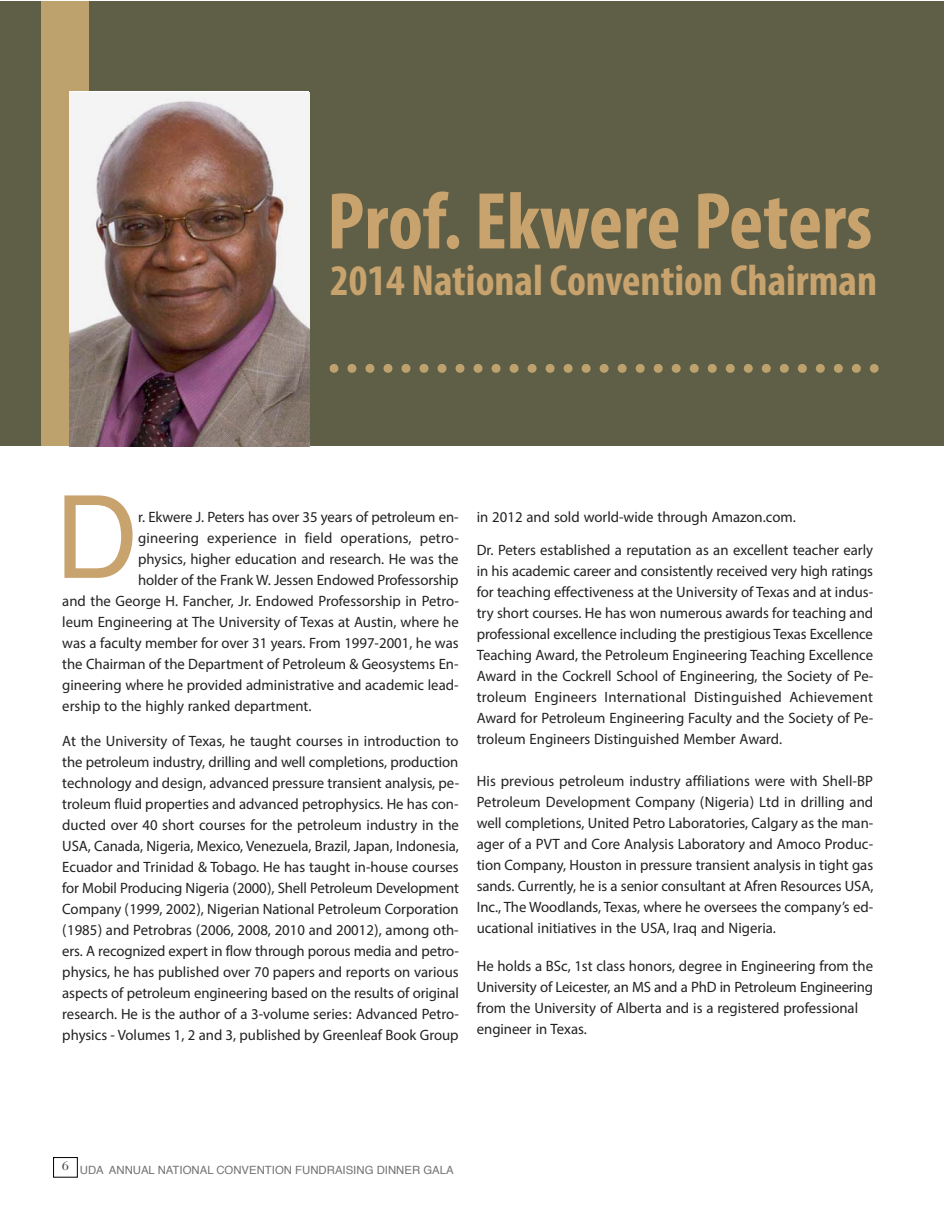
<style>
.page{position:relative;width:945px;height:1215px;background:#fff}
.page>*{position:absolute;margin:0;border:0;box-sizing:border-box;transform-origin:0 0}
.t1{font:114.9px "Helvetica";color:#c8a36e}
.t2{font:700 condensed 81.3px "Myriad Pro";letter-spacing:-.005em;color:#c8a36e}
.t3{font:700 condensed 43.8px "Myriad Pro";color:#c8a36e}
.t4{font:21px/21px "Myriad Arabic";color:#232122;text-align:justify}
.t5{font:13.2px "Bodoni Std";color:#464545}
.t6{font:11.4px "Helvetica";color:#747374}
</style>
<div class="page">
<div style="left:0;top:1px;width:944px;height:445px;background:#5f5e46"></div>
<div style="left:53px;top:1157px;width:25px;height:20px;border:1px solid #000"></div>
<div style="left:41px;top:1px;width:48px;height:445px;background:#bea26d"></div>
<svg style="left:329px;top:364px;width:550px;height:9px"></svg>
<img style="left:70px;top:93px;width:239px;height:353px">
<h2 class="t2" style="left:327px;top:187px;width:547px">Prof. Ekwere Peters</h2>
<h3 class="t3" style="left:330px;top:262px;width:549px">2014 National Convention Chairman</h3>
<h1 class="t1" style="left:55px;top:489px;width:84px">D</h1>
<p class="t4" style="left:138px;top:508px;width:322px">r. Ekwere J. Peters has over 35 years of petroleum en-</p>
<p class="t4" style="left:138px;top:529px;width:322px">gineering experience in field operations, petro-</p>
<p class="t4" style="left:138px;top:550px;width:322px">physics, higher education and research. He was the</p>
<p class="t4" style="left:138px;top:571px;width:322px">holder of the Frank W. Jessen Endowed Professorship</p>
<p class="t4" style="left:62px;top:592px;width:398px">and the George H. Fancher, Jr. Endowed Professorship in Petro-</p>
<p class="t4" style="left:62px;top:613px;width:398px">leum Engineering at The University of Texas at Austin, where he</p>
<p class="t4" style="left:62px;top:634px;width:398px">was a faculty member for over 31 years. From 1997-2001, he was</p>
<p class="t4" style="left:62px;top:655px;width:398px">the Chairman of the Department of Petroleum &amp; Geosystems En-</p>
<p class="t4" style="left:62px;top:676px;width:398px">gineering where he provided administrative and academic lead-</p>
<p class="t4" style="left:62px;top:697px;width:251px">ership to the highly ranked department.</p>
<p class="t4" style="left:62px;top:732px;width:398px">At the University of Texas, he taught courses in introduction to the petroleum industry, drilling and well completions, production technology and design, advanced pressure transient analysis, pe&shy;troleum fluid properties and advanced petrophysics. He has con&shy;ducted over 40 short courses for the petroleum industry in the USA, Canada, Nigeria, Mexico, Venezuela, Brazil, Japan, Indonesia, Ecuador and Trinidad &amp; Tobago. He has taught in-house courses for Mobil Producing Nigeria (2000), Shell Petroleum Development Company (1999, 2002), Nigerian National Petroleum Corporation (1985) and Petrobras (2006, 2008, 2010 and 20012), among oth&shy;ers. A recognized expert in flow through porous media and petro&shy;physics, he has published over 70 papers and reports on various aspects of petroleum engineering based on the results of original research. He is the author of a 3-volume series: Advanced Petro&shy;physics - Volumes 1, 2 and 3, published by Greenleaf Book Group</p>
<p class="t4" style="left:477px;top:502px;width:398px;line-height:33px">in 2012 and sold world-wide through Amazon.com.<br>Dr. Peters established a reputation as an excellent teacher early</p>
<p class="t4" style="left:477px;top:562px;width:398px">in his academic career and consistently received very high ratings for teaching effectiveness at the University of Texas and at indus&shy;try short courses. He has won numerous awards for teaching and professional excellence including the prestigious Texas Excellence Teaching Award, the Petroleum Engineering Teaching Excellence Award in the Cockrell School of Engineering, the Society of Pe&shy;troleum Engineers International Distinguished Achievement Award for Petroleum Engineering Faculty and the Society of Pe&shy;troleum Engineers Distinguished Member Award.</p>
<p class="t4" style="left:477px;top:772px;width:398px">His previous petroleum industry affiliations were with Shell-BP Petroleum Development Company (Nigeria) Ltd in drilling and well completions, United Petro Laboratories, Calgary as the man&shy;ager of a PVT and Core Analysis Laboratory and Amoco Produc&shy;tion Company, Houston in pressure transient analysis in tight gas sands. Currently, he is a senior consultant at Afren Resources USA, Inc., The Woodlands, Texas, where he oversees the company’s ed&shy;ucational initiatives in the USA, Iraq and Nigeria.</p>
<p class="t4" style="left:477px;top:957px;width:398px;text-align:left">He holds a BSc, 1st class honors, degree in Engineering from the University of Leicester, an MS and a PhD in Petroleum Engineering from the University of Alberta and is a registered professional engineer in Texas.</p>
<p class="t5" style="left:62px;top:1161px;width:8px">6</p>
<p class="t6" style="left:80px;top:1165px;width:375px">UDA ANNUAL NATIONAL CONVENTION FUNDRAISING DINNER GALA</p>
</div>
